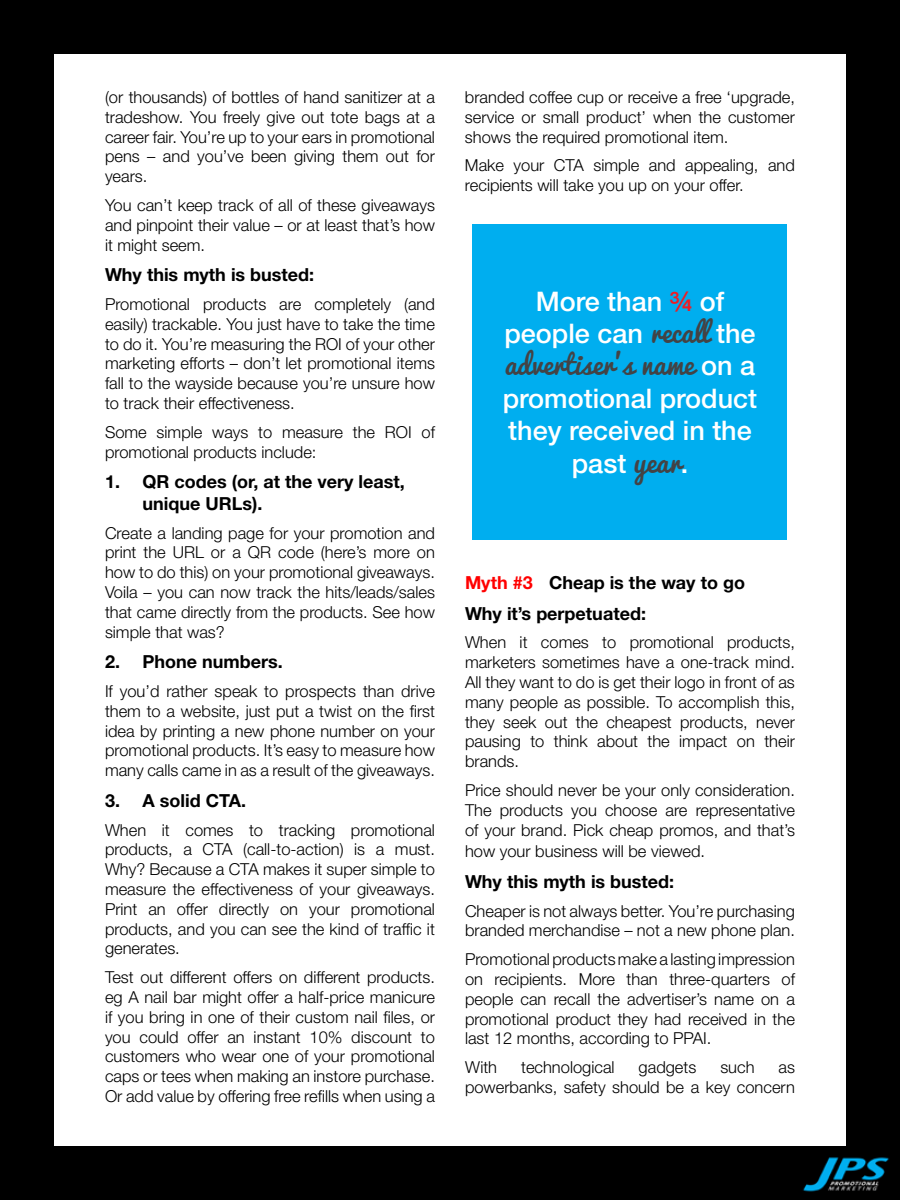
<style>
.page{position:relative;width:900px;height:1200px;background:#000}
.page>*{position:absolute;margin:0;border:0;box-sizing:border-box;transform-origin:0 0}
.t1{font:500 27px/32.4px "Helvetica Neue LT Std";color:#fff;text-align:center}
.t2{font:27px "Pacifico";color:#434345}
.t3{font:700 18px/21.6px "Helvetica Neue";color:#000}
.t4{font:300 16.5px/19.8px "Helvetica Neue";color:#000;text-align:justify}
.s1{color:#ed1d24}
.s2{font-family:"Pacifico";font-weight:400;color:#434345}
.s3{font-family:"Helvetica Neue LT Std";font-weight:500;color:#fff}
.s4{color:#f00}
</style>
<div class="page">
<div style="left:54px;top:54px;width:792px;height:1092px;background:#fff"></div>
<img style="left:803px;top:1157px;width:86px;height:35px">
<div style="left:472px;top:224px;width:316px;height:316px;background:#00aeef"></div>
<p class="t4" style="left:105px;top:87px;width:332px">(or thousands) of bottles of hand sanitizer at a tradeshow. You freely give out tote bags at a career fair. You’re up to your ears in promotional pens – and you’ve been giving them out for years.</p>
<p class="t4" style="left:105px;top:195px;width:332px">You can’t keep track of all of these giveaways and pinpoint their value – or at least that’s how it might seem.</p>
<p class="t3" style="left:105px;top:264px;width:211px">Why this myth is busted:</p>
<p class="t4" style="left:105px;top:294px;width:332px">Promotional products are completely (and easily) trackable. You just have to take the time to do it. You’re measuring the ROI of your other marketing efforts – don’t let promotional items fall to the wayside because you’re unsure how to track their effectiveness.</p>
<p class="t4" style="left:105px;top:422px;width:332px">Some simple ways to measure the ROI of promotional products include:</p>
<p class="t3" style="left:142px;top:471px;width:264px;text-indent:-37px">1. QR codes (or, at the very least, unique URLs).</p>
<p class="t4" style="left:105px;top:522px;width:332px">Create a landing page for your promotion and print the URL or a QR code (here’s more on how to do this) on your promotional giveaways.<br>Voila – you can now track the hits/leads/sales that came directly from the products. See how simple that was?</p>
<p class="t3" style="left:105px;top:651px;width:179px">2. Phone numbers.</p>
<p class="t4" style="left:105px;top:681px;width:332px">If you’d rather speak to prospects than drive them to a website, just put a twist on the first idea by printing a new phone number on your promotional products. It’s easy to measure how many calls came in as a result of the giveaways.</p>
<p class="t3" style="left:105px;top:789px;width:143px">3. A solid CTA.</p>
<p class="t4" style="left:105px;top:819px;width:332px">When it comes to tracking promotional products, a CTA (call-to-action) is a must.<br>Why? Because a CTA makes it super simple to measure the effectiveness of your giveaways.<br>Print an offer directly on your promotional products, and you can see the kind of traffic it generates.</p>
<p class="t4" style="left:105px;top:967px;width:332px">Test out different offers on different products. eg A nail bar might offer a half-price manicure if you bring in one of their custom nail files, or you could offer an instant 10% discount to customers who wear one of your promotional caps or tees when making an instore purchase.<br>Or add value by offering free refills when using a</p>
<p class="t4" style="left:465px;top:87px;width:331px">branded coffee cup or receive a free ‘upgrade, service or small product’ when the customer shows the required promotional item.</p>
<p class="t4" style="left:465px;top:155px;width:331px">Make your CTA simple and appealing, and recipients will take you up on your offer.</p>
<h1 class="t1" style="left:504px;top:285px;width:253px">More than <span class="s1">¾</span> of people can <span class="s2">recall</span> the</h1>
<h1 class="t2" style="left:505px;top:341px;width:252px">advertiser’s name <span class="s3">on a</span></h1>
<h1 class="t1" style="left:503px;top:382px;width:256px">promotional product they received in the past <span class="s2">year</span>.</h1>
<p class="t3" style="left:465px;top:567px;width:282px;line-height:30.6px"><span class="s4">Myth #3</span> Cheap is the way to go<br>Why it’s perpetuated:</p>
<p class="t4" style="left:465px;top:632px;width:332px">When it comes to promotional products, marketers sometimes have a one-track mind.<br>All they want to do is get their logo in front of as many people as possible. To accomplish this, they seek out the cheapest products, never pausing to think about the impact on their brands.</p>
<p class="t4" style="left:465px;top:780px;width:332px">Price should never be your only consideration.<br>The products you choose are representative of your brand. Pick cheap promos, and that’s</p>
<p class="t4" style="left:465px;top:841px;width:242px">how your business will be viewed.</p>
<p class="t3" style="left:465px;top:870px;width:211px">Why this myth is busted:</p>
<p class="t4" style="left:465px;top:900px;width:332px">Cheaper is not always better. You’re purchasing branded merchandise – not a new phone plan.</p>
<p class="t4" style="left:465px;top:949px;width:332px">Promotional products make a lasting impression on recipients. More than three-quarters of people can recall the advertiser’s name on a promotional product they had received in the last 12 months, according to PPAI.</p>
<p class="t4" style="left:465px;top:1057px;width:34px">With</p>
<p class="t4" style="left:521px;top:1057px;width:95px">technological</p>
<p class="t4" style="left:639px;top:1057px;width:59px">gadgets</p>
<p class="t4" style="left:720px;top:1057px;width:36px">such</p>
<p class="t4" style="left:465px;top:1057px;width:332px;text-align:right">as<br>powerbanks, safety should be a key concern</p>
</div>
